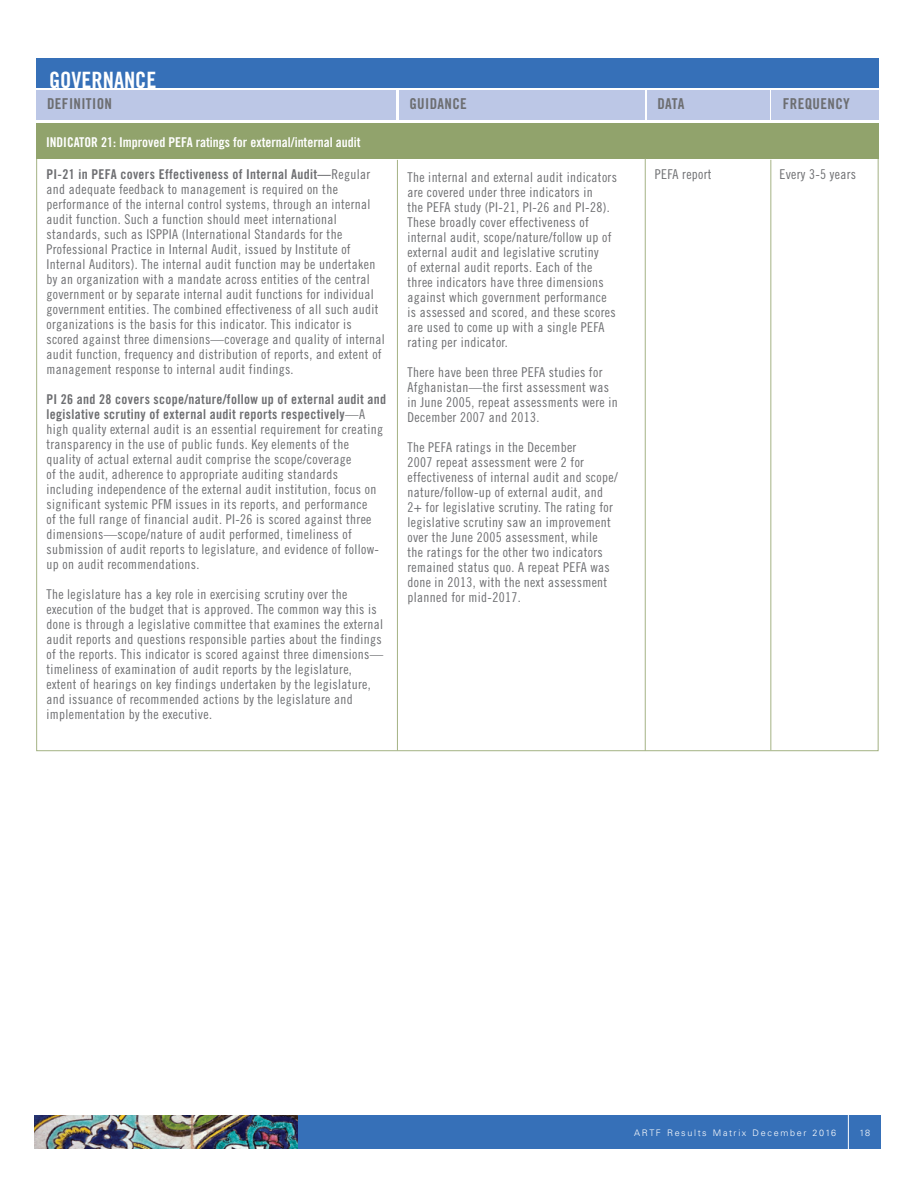
<style>
.page{position:relative;width:918px;height:1188px;background:#fff}
.page>*{position:absolute;margin:0;border:0;box-sizing:border-box;transform-origin:0 0}
.t1{font:22.5px "Trade Gothic Bold Cond Twenty";color:#fff}
.t2{font:15px "Trade Gothic Bold Cond Twenty";letter-spacing:.025em;color:#6d6e71}
.t3{font:13.5px/15px "Trade Gothic Cond Eighteen";letter-spacing:.025em;color:#6d6e71}
.t4{font:13.5px/15px "Trade Gothic Bold Cond Twenty";letter-spacing:.025em;color:#6d6e71}
.t5{font:13.5px "Trade Gothic Bold Cond Twenty";color:#fff}
.t6{font:300 9px "Univers";letter-spacing:.18em;color:#fff}
.s1{font-family:"Trade Gothic Cond Eighteen"}
</style>
<div class="page">
<div style="left:58px;top:1115px;width:823px;height:34px;background:#3670b8"></div>
<img style="left:35px;top:1115px;width:262px;height:34px">
<hr style="left:848px;top:1105px;width:1px;height:83px;background:#fff">
<div style="left:36px;top:59px;width:843px;height:29px;background:#3670b8"></div>
<div style="left:36px;top:90px;width:360px;height:30px;background:#bcc7e6"></div>
<div style="left:647px;top:90px;width:122px;height:30px;background:#bcc7e6"></div>
<div style="left:771px;top:90px;width:107px;height:30px;background:#bcc7e6"></div>
<div style="left:400px;top:90px;width:245px;height:30px;background:#bcc7e6"></div>
<div style="left:36px;top:123px;width:843px;height:35px;background:#91a36c"></div>
<hr style="left:645px;top:159px;width:1px;height:592px;background:#a4b284">
<hr style="left:397px;top:160px;width:1px;height:591px;background:#a4b284">
<hr style="left:771px;top:160px;width:1px;height:590px;background:#a4b284">
<h1 class="t1" style="left:49px;top:66px;width:109px">GOVERNANCE</h1>
<p class="t2" style="left:47px;top:95px;width:67px">DEFINITION</p>
<p class="t2" style="left:409px;top:95px;width:59px">GUIDANCE</p>
<p class="t2" style="left:657px;top:95px;width:28px">DATA</p>
<p class="t2" style="left:783px;top:95px;width:69px">FREQUENCY</p>
<p class="t5" style="left:46px;top:134px;width:11px">Indicator</p>
<p class="t5" style="left:101px;top:134px;width:261px">21: Improved PEFA ratings for external/internal audit</p>
<p class="t4" style="left:46px;top:166px;width:325px">PI-21 in PEFA covers Effectiveness of Internal Audit—<span class="s1">Regular</span></p>
<p class="t3" style="left:46px;top:181px;width:340px">and adequate feedback to management is required on the performance of the internal control systems, through an internal audit function. Such a function should meet international standards, such as ISPPIA (International Standards for the Professional Practice in Internal Audit, issued by Institute of Internal Auditors). The internal audit function may be undertaken by an organization with a mandate across entities of the central government or by separate internal audit functions for individual government entities. The combined effectiveness of all such audit organizations is the basis for this indicator. This indicator is scored against three dimensions—coverage and quality of internal audit function, frequency and distribution of reports, and extent of management response to internal audit findings.</p>
<p class="t4" style="left:46px;top:391px;width:341px">PI 26 and 28 covers scope/nature/follow up of external audit and legislative scrutiny of external audit reports respectively<span class="s1">—A</span></p>
<p class="t3" style="left:46px;top:421px;width:338px">high quality external audit is an essential requirement for creating transparency in the use of public funds. Key elements of the quality of actual external audit comprise the scope/coverage<br>of the audit, adherence to appropriate auditing standards including independence of the external audit institution, focus on significant systemic PFM issues in its reports, and performance<br>of the full range of financial audit. PI-26 is scored against three dimensions—scope/nature of audit performed, timeliness of submission of audit reports to legislature, and evidence of follow&shy;up on audit recommendations.</p>
<p class="t3" style="left:46px;top:586px;width:338px">The legislature has a key role in exercising scrutiny over the execution of the budget that is approved. The common way this is done is through a legislative committee that examines the external audit reports and questions responsible parties about the findings of the reports. This indicator is scored against three dimensions— timeliness of examination of audit reports by the legislature, extent of hearings on key findings undertaken by the legislature, and issuance of recommended actions by the legislature and implementation by the executive.</p>
<p class="t3" style="left:407px;top:169px;width:211px">The internal and external audit indicators are covered under three indicators in<br>the PEFA study (PI-21, PI-26 and PI-28).<br>These broadly cover effectiveness of internal audit, scope/nature/follow up of external audit and legislative scrutiny<br>of external audit reports. Each of the three indicators have three dimensions against which government performance is assessed and scored, and these scores are used to come up with a single PEFA rating per indicator.</p>
<p class="t3" style="left:407px;top:364px;width:212px">There have been three PEFA studies for Afghanistan—the first assessment was in June 2005, repeat assessments were in December 2007 and 2013.</p>
<p class="t3" style="left:407px;top:439px;width:212px">The PEFA ratings in the December<br>2007 repeat assessment were 2 for effectiveness of internal audit and scope/ nature/follow-up of external audit, and 2+ for legislative scrutiny. The rating for legislative scrutiny saw an improvement over the June 2005 assessment, while<br>the ratings for the other two indicators remained status quo. A repeat PEFA was done in 2013, with the next assessment planned for mid-2017.</p>
<p class="t3" style="left:655px;top:166px;width:58px">PEFA report</p>
<p class="t3" style="left:779px;top:166px;width:78px">Every 3-5 years</p>
<p class="t6" style="left:634px;top:1128px;width:203px">ARTF Results Matrix December 2016</p>
<p class="t6" style="left:859px;top:1128px;width:12px">18</p>
</div>
